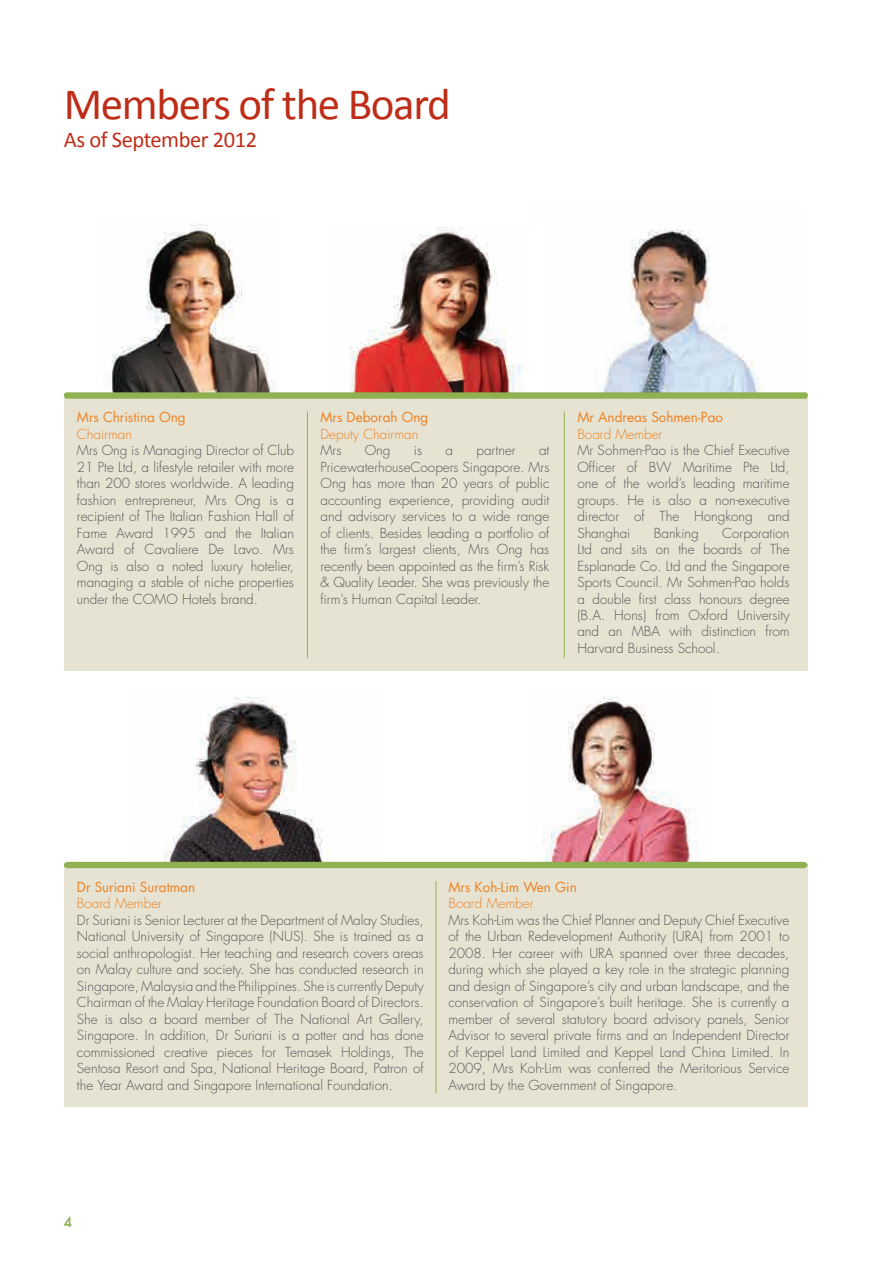
<style>
.page{position:relative;width:893px;height:1263px;background:#fff}
.page>*{position:absolute;margin:0;border:0;box-sizing:border-box;transform-origin:0 0}
.t1{font:45px "Calibri";letter-spacing:-.03em;color:#be2d18}
.t2{font:22.5px "Calibri";letter-spacing:-.02em;color:#be2d18}
.t3{font:300 13.5px/16.5px "Futura";color:#57585a;text-align:justify}
.t4{font:13.5px "Futura";color:#ed8123}
.t5{font:300 13.5px "Futura";color:#ed8123}
.t6{font:13.5px "Futura";color:#8fb151}
</style>
<div class="page">
<img style="left:350px;top:227px;width:174px;height:165px">
<img style="left:527px;top:696px;width:178px;height:166px">
<img style="left:630px;top:230px;width:80px;height:119px">
<img style="left:710px;top:326px;width:51px;height:66px">
<img style="left:603px;top:349px;width:107px;height:43px">
<img style="left:131px;top:696px;width:248px;height:166px">
<img style="left:112px;top:224px;width:165px;height:168px">
<div style="left:64px;top:398px;width:743px;height:272px;background:#e6e3d2"></div>
<div style="left:64px;top:392px;width:744px;height:7px;background:#8fb151;border-radius:3px"></div>
<div style="left:64px;top:864px;width:743px;height:242px;background:#e6e3d2"></div>
<div style="left:64px;top:862px;width:743px;height:6px;background:#8fb151"></div>
<hr style="left:436px;top:881px;width:1px;height:212px;background:#8fb151">
<hr style="left:307px;top:411px;width:1px;height:247px;background:#8fb151">
<hr style="left:564px;top:411px;width:1px;height:247px;background:#8fb151">
<h1 class="t1" style="left:64px;top:75px;width:388px">Members of the Board</h1>
<h2 class="t2" style="left:64px;top:126px;width:195px">As of September 2012</h2>
<p class="t4" style="left:77px;top:408px;width:110px">Mrs Christina Ong</p>
<p class="t5" style="left:77px;top:425px;width:57px">Chairman</p>
<p class="t3" style="left:77px;top:442px;width:219px">Mrs Ong is Managing Director of Club 21 Pte Ltd, a lifestyle retailer with more than 200 stores worldwide. A leading fashion entrepreneur, Mrs Ong is a recipient of The Italian Fashion Hall of Fame Award 1995 and the Italian Award of Cavaliere De Lavo. Mrs Ong is also a noted luxury hotelier, managing a stable of niche properties under the COMO Hotels brand.</p>
<p class="t4" style="left:320px;top:408px;width:109px">Mrs Deborah Ong</p>
<p class="t5" style="left:320px;top:425px;width:99px">Deputy Chairman</p>
<p class="t3" style="left:320px;top:442px;width:22px">Mrs</p>
<p class="t3" style="left:365px;top:442px;width:27px">Ong</p>
<p class="t3" style="left:414px;top:442px;width:10px">is</p>
<p class="t3" style="left:445px;top:442px;width:9px">a</p>
<p class="t3" style="left:476px;top:442px;width:41px">partner</p>
<p class="t3" style="left:320px;top:442px;width:230px;text-indent:218px">at PricewaterhouseCoopers Singapore. Mrs Ong has more than 20 years of public accounting experience, providing audit and advisory services to a wide range of clients. Besides leading a portfolio of the firm’s largest clients, Mrs Ong has recently been appointed as the firm’s Risk &amp; Quality Leader. She was previously the firm’s Human Capital Leader.</p>
<p class="t4" style="left:577px;top:408px;width:147px">Mr Andreas Sohmen-Pao</p>
<p class="t5" style="left:577px;top:425px;width:87px">Board Member</p>
<p class="t3" style="left:577px;top:442px;width:214px">Mr Sohmen-Pao is the Chief Executive Officer of BW Maritime Pte Ltd, one of the world’s leading maritime groups. He is also a non-executive director of The Hongkong and Shanghai</p>
<p class="t3" style="left:654px;top:524px;width:46px">Banking</p>
<p class="t3" style="left:577px;top:524px;width:214px;text-indent:145px">Corporation Ltd and sits on the boards of The Esplanade Co. Ltd and the Singapore Sports Council. Mr Sohmen-Pao holds a double first class honours degree (B.A. Hons) from Oxford University and an MBA with distinction from Harvard Business School.</p>
<p class="t4" style="left:77px;top:877px;width:120px">Dr Suriani Suratman</p>
<p class="t5" style="left:77px;top:894px;width:87px">Board Member</p>
<p class="t3" style="left:77px;top:911px;width:348px">Dr Suriani is Senior Lecturer at the Department of Malay Studies, National University of Singapore (NUS). She is trained as a social anthropologist. Her teaching and research covers areas on Malay culture and society. She has conducted research in Singapore, Malaysia and the Philippines. She is currently Deputy Chairman of the Malay Heritage Foundation Board of Directors.<br>She is also a board member of The National Art Gallery, Singapore. In addition, Dr Suriani is a potter and has done commissioned creative pieces for Temasek Holdings, The Sentosa Resort and Spa, National Heritage Board, Patron of the Year Award and Singapore International Foundation.</p>
<p class="t4" style="left:448px;top:877px;width:130px">Mrs Koh-Lim Wen Gin</p>
<p class="t5" style="left:448px;top:894px;width:87px">Board Member</p>
<p class="t3" style="left:448px;top:911px;width:343px">Mrs Koh-Lim was the Chief Planner and Deputy Chief Executive of the Urban Redevelopment Authority (URA) from 2001 to 2008. Her career with URA spanned over three decades, during which she played a key role in the strategic planning and design of Singapore’s city and urban landscape, and the conservation of Singapore’s built heritage. She is currently a member of several statutory board advisory panels, Senior Advisor to several private firms and an Independent Director of Keppel Land Limited and Keppel Land China Limited. In 2009, Mrs Koh-Lim was conferred the Meritorious Service Award by the Government of Singapore.</p>
<p class="t6" style="left:64px;top:1212px;width:10px">4</p>
</div>
